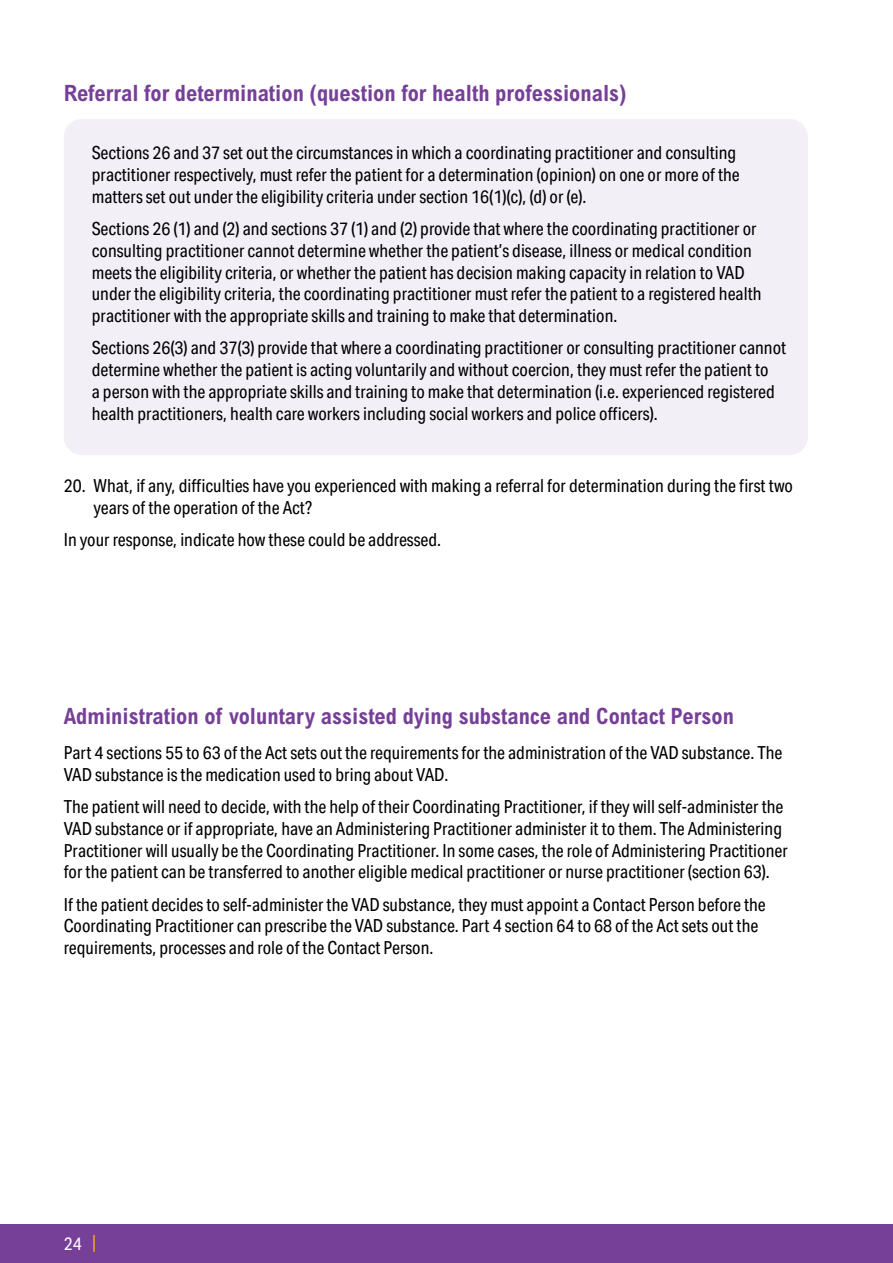
<style>
.page{position:relative;width:893px;height:1263px;background:#fff}
.page>*{position:absolute;margin:0;border:0;box-sizing:border-box;transform-origin:0 0}
.t1{font:700 condensed 22.5px "Arial MT Std";color:#763f98}
.t2{font:18px/21.8px "Aktiv Grotesk Cd";color:#000}
.t3{font:18px "Aktiv Grotesk Cd";color:#fff}
.s1{font-family:"Arial MT Std";color:#fcaf17}
</style>
<div class="page">
<div style="left:0;top:1225px;width:893px;height:38px;background:#763f98"></div>
<div style="left:64px;top:119px;width:744px;height:336px;background:#f3eff7;border-radius:18px"></div>
<p class="t1" style="left:64px;top:80px;width:564px">Referral for determination (question for health professionals)</p>
<p class="t2" style="left:92px;top:142px;width:650px">Sections 26 and 37 set out the circumstances in which a coordinating practitioner and consulting practitioner respectively, must refer the patient for a determination (opinion) on one or more of the matters set out under the eligibility criteria under section 16(1)(c), (d) or (e).</p>
<p class="t2" style="left:92px;top:218px;width:671px">Sections 26 (1) and (2) and sections 37 (1) and (2) provide that where the coordinating practitioner or consulting practitioner cannot determine whether the patient’s disease, illness or medical condition meets the eligibility criteria, or whether the patient has decision making capacity in relation to VAD under the eligibility criteria, the coordinating practitioner must refer the patient to a registered health practitioner with the appropriate skills and training to make that determination.</p>
<p class="t2" style="left:92px;top:337px;width:696px">Sections 26(3) and 37(3) provide that where a coordinating practitioner or consulting practitioner cannot determine whether the patient is acting voluntarily and without coercion, they must refer the patient to<br>a person with the appropriate skills and training to make that determination (i.e. experienced registered health practitioners, health care workers including social workers and police officers).</p>
<p class="t2" style="left:94px;top:475px;width:701px;text-indent:-30px">20. What, if any, difficulties have you experienced with making a referral for determination during the first two years of the operation of the Act?</p>
<p class="t2" style="left:64px;top:529px;width:379px">In your response, indicate how these could be addressed.</p>
<p class="t1" style="left:64px;top:703px;width:672px">Administration of voluntary assisted dying substance and Contact Person</p>
<p class="t2" style="left:64px;top:742px;width:720px">Part 4 sections 55 to 63 of the Act sets out the requirements for the administration of the VAD substance. The<br>VAD substance is the medication used to bring about VAD.</p>
<p class="t2" style="left:64px;top:796px;width:726px">The patient will need to decide, with the help of their Coordinating Practitioner, if they will self-administer the VAD substance or if appropriate, have an Administering Practitioner administer it to them. The Administering Practitioner will usually be the Coordinating Practitioner. In some cases, the role of Administering Practitioner for the patient can be transferred to another eligible medical practitioner or nurse practitioner (section 63).</p>
<p class="t2" style="left:64px;top:894px;width:703px">If the patient decides to self-administer the VAD substance, they must appoint a Contact Person before the<br>Coordinating Practitioner can prescribe the VAD substance. Part 4 section 64 to 68 of the Act sets out the requirements, processes and role of the Contact Person.</p>
<p class="t3" style="left:64px;top:1233px;width:34px">24 <span class="s1">|</span></p>
</div>
